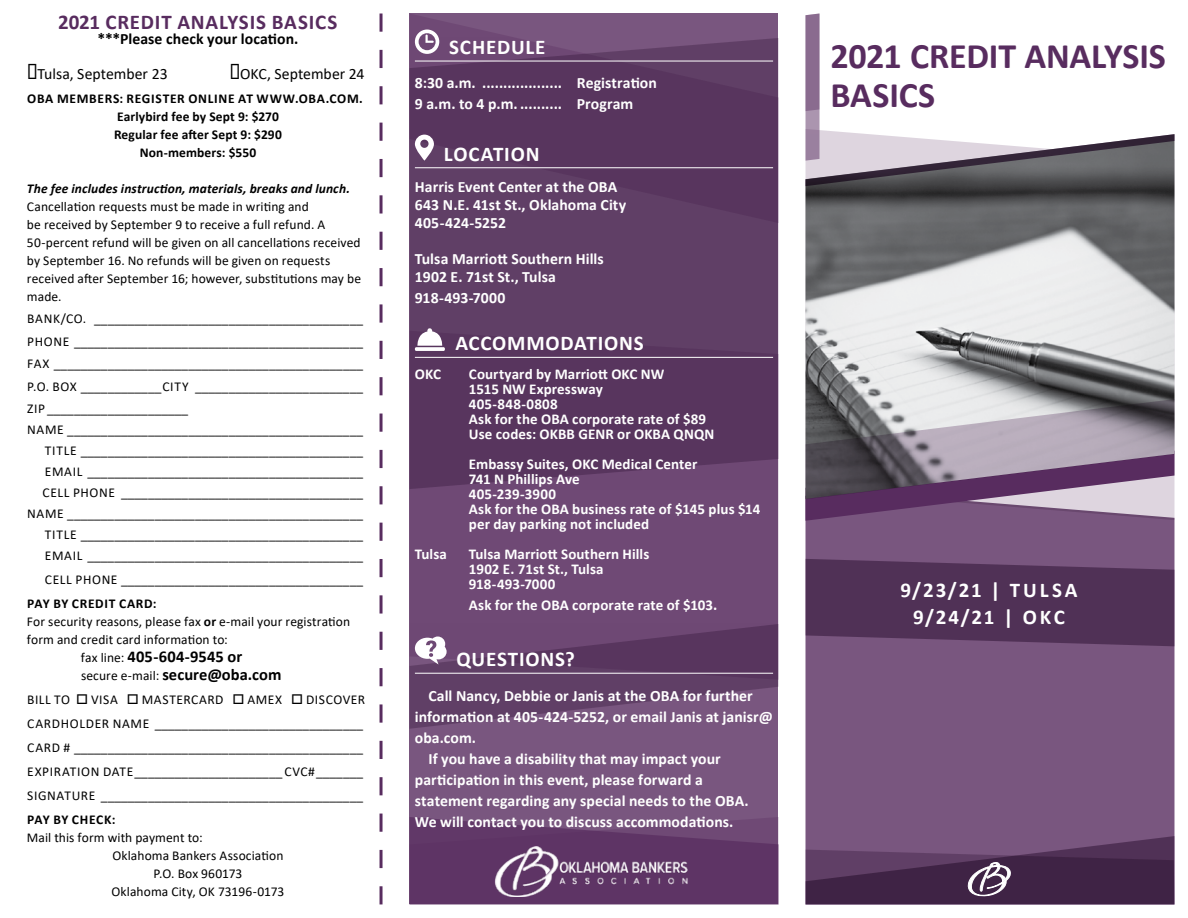
<style>
.page{position:relative;width:1188px;height:918px;background:#fff}
.page>*{position:absolute;margin:0;border:0;box-sizing:border-box;transform-origin:0 0}
.t1{font:700 36px/39px "Calibri";letter-spacing:-.005em;color:#582c5f}
.t2{font:700 21px "Calibri";letter-spacing:.04em;color:#fff}
.t3{font:700 21px "Calibri";letter-spacing:.035em;color:#582c5f}
.t4{font:700 21px/27.8px "Calibri";letter-spacing:.125em;color:#fff;text-align:center}
.t5{font:700 16.5px/18px "Calibri";letter-spacing:.005em;color:#000}
.t6{font:700 15.75px/18px "Calibri";letter-spacing:.005em;color:#fff}
.t7{font:15.75px "Calibri";color:#000}
.t8{font:700 15.75px "Calibri";letter-spacing:.005em;color:#000}
.t9{font:700 15px/15px "Calibri";letter-spacing:.005em;color:#fff}
.t10{font:13.5px/18px "Calibri";letter-spacing:.01em;color:#000}
.t11{font:13.5px/21px "Calibri";letter-spacing:.05em;color:#000;text-align:right}
.t12{font:13.5px/24px "Calibri";letter-spacing:.045em;color:#000}
.t13{font:700 13.5px/18px "Calibri";letter-spacing:.01em;color:#000;text-align:center}
.t14{font:italic 700 13.5px "Calibri";letter-spacing:.01em;color:#000}
.t15{font:700 13.5px "Calibri";letter-spacing:.035em;color:#000}
.s1{font-weight:700}
.s2{font-weight:400;font-size:13.5px}
.s3{font-size:15.75px}
</style>
<div class="page">
<div style="left:410px;top:14px;width:368px;height:890px;background:linear-gradient(to right,#734e79,#744f7a)"></div>
<svg style="left:410px;top:38px;width:369px;height:451px;background:#5d3b63"></svg>
<div style="left:805px;top:521px;width:369px;height:315px;background:#79567f"></div>
<svg style="left:410px;top:817px;width:368px;height:88px;background:#643c6b"></svg>
<img style="left:495px;top:847px;width:198px;height:50px">
<svg style="left:805px;top:836px;width:370px;height:69px;background:#55375b"></svg>
<svg style="left:806px;top:559px;width:369px;height:87px;background:#55355b"></svg>
<svg style="left:380px;top:14px;width:3px;height:890px"></svg>
<img style="left:806px;top:186px;width:368px;height:213px">
<svg style="left:805px;top:14px;width:369px;height:172px"></svg>
<svg style="left:805px;top:399px;width:369px;height:122px;background:#8d7e91"></svg>
<hr style="left:415px;top:61px;width:358px;height:1px;background:#fff">
<hr style="left:415px;top:167px;width:358px;height:1px;background:#fff">
<hr style="left:415px;top:357px;width:358px;height:1px;background:#fff">
<svg style="left:415px;top:30px;width:24px;height:24px"></svg>
<svg style="left:415px;top:135px;width:19px;height:26px"></svg>
<hr style="left:415px;top:347px;width:30px;height:3px;background:#fff">
<svg style="left:417px;top:328px;width:26px;height:18px"></svg>
<svg style="left:410px;top:624px;width:369px;height:105px;background:#69476f"></svg>
<h2 class="t3" style="left:58px;top:7px;width:280px">2021 CREDIT ANALYSIS BASICS</h2>
<p class="t8" style="left:98px;top:28px;width:202px">***Please check your location.</p>
<p class="t7" style="left:27px;top:63px;width:142px">•Tulsa, September 23</p>
<p class="t7" style="left:230px;top:63px;width:136px">•OKC, September 24</p>
<p class="t13" style="left:27px;top:89px;width:337px">OBA MEMBERS: REGISTER ONLINE AT WWW.OBA.COM.<br>Earlybird fee by Sept 9: $270<br>Regular fee after Sept 9: $290<br>Non-members: $550</p>
<p class="t14" style="left:27px;top:179px;width:324px">The fee includes instruction, materials, breaks and lunch.</p>
<p class="t10" style="left:27px;top:197px;width:336px">Cancellation requests must be made in writing and<br>be received by September 9 to receive a full refund. A 50-percent refund will be given on all cancellations received by September 16. No refunds will be given on requests received after September 16; however, substitutions may be made.</p>
<p class="t10" style="left:27px;top:307px;width:337px;line-height:22.5px;text-align:justify">BANK/CO. ________________________________________ PHONE ___________________________________________ FAX ______________________________________________ P.O. BOX ____________CITY _________________________ ZIP _____________________</p>
<p class="t11" style="left:27px;top:419px;width:337px">NAME ____________________________________________ TITLE __________________________________________ EMAIL _________________________________________ CELL PHONE ____________________________________ NAME ____________________________________________ TITLE __________________________________________ EMAIL _________________________________________</p>
<p class="t11" style="left:45px;top:569px;width:320px">CELL PHONE ____________________________________</p>
<p class="t10" style="left:27px;top:594px;width:325px"><span class="s1">PAY BY CREDIT CARD:<br></span>For security reasons, please fax <span class="s1">or</span> e-mail your registration form and credit card information to:</p>
<p class="t5" style="left:81px;top:648px;width:202px"><span class="s2">fax line:</span> 405-604-9545 or <span class="s2">secure e-mail:</span> secure@oba.com</p>
<p class="t12" style="left:27px;top:687px;width:339px">BILL TO □ VISA □ MASTERCARD □ AMEX □ DISCOVER CARDHOLDER NAME _______________________________ CARD # ___________________________________________ EXPIRATION DATE______________________ CVC#_______ SIGNATURE _______________________________________</p>
<p class="t15" style="left:27px;top:810px;width:90px">PAY BY CHECK:</p>
<p class="t10" style="left:27px;top:828px;width:177px">Mail this form with payment to:</p>
<p class="t10" style="left:112px;top:846px;width:173px">Oklahoma Bankers Association</p>
<p class="t10" style="left:154px;top:864px;width:90px">P.O. Box 960173</p>
<p class="t10" style="left:112px;top:882px;width:174px">Oklahoma City, OK 73196-0173</p>
<h2 class="t2" style="left:449px;top:32px;width:98px">SCHEDULE</h2>
<p class="t6" style="left:415px;top:72px;width:244px;line-height:21px">8:30 a.m. ................... Registration<br>9 a.m. to 4 p.m. .......... Program</p>
<h2 class="t2" style="left:444px;top:139px;width:97px">LOCATION</h2>
<p class="t6" style="left:415px;top:178px;width:213px">Harris Event Center at the OBA<br>643 N.E. 41st St., Oklahoma City<br>405-424-5252</p>
<p class="t6" style="left:415px;top:250px;width:190px">Tulsa Marriott Southern Hills<br>1902 E. 71st St., Tulsa</p>
<p class="t6" style="left:415px;top:289px;width:92px">918-493-7000</p>
<h2 class="t2" style="left:455px;top:328px;width:190px">ACCOMMODATIONS</h2>
<p class="t9" style="left:415px;top:366px;width:28px">OKC</p>
<p class="t9" style="left:469px;top:366px;width:247px">Courtyard by Marriott OKC NW<br>1515 NW Expressway<br>405-848-0808<br>Ask for the OBA corporate rate of $89<br>Use codes: OKBB GENR or OKBA QNQN</p>
<p class="t9" style="left:469px;top:456px;width:293px">Embassy Suites, OKC Medical Center<br>741 N Phillips Ave<br>405-239-3900<br>Ask for the OBA business rate of $145 plus $14 per day parking not included</p>
<p class="t9" style="left:415px;top:546px;width:34px">Tulsa</p>
<p class="t9" style="left:469px;top:546px;width:182px">Tulsa Marriott Southern Hills<br>1902 E. 71st St., Tulsa<br>918-493-7000</p>
<p class="t9" style="left:469px;top:597px;width:250px">Ask for the OBA corporate rate of $103<span class="s3">.</span></p>
<h2 class="t2" style="left:457px;top:644px;width:120px">QUESTIONS?</h2>
<p class="t6" style="left:428px;top:686px;width:326px">Call Nancy, Debbie or Janis at the OBA for further</p>
<p class="t6" style="left:415px;top:707px;width:359px">information at 405-424-5252, or email Janis at janisr@</p>
<p class="t6" style="left:415px;top:728px;width:63px">oba.com.</p>
<p class="t6" style="left:428px;top:749px;width:294px">If you have a disability that may impact your</p>
<p class="t6" style="left:415px;top:770px;width:290px">participation in this event, please forward a</p>
<p class="t6" style="left:415px;top:791px;width:335px">statement regarding any special needs to the OBA.</p>
<p class="t6" style="left:415px;top:812px;width:320px">We will contact you to discuss accommodations.</p>
<h1 class="t1" style="left:830px;top:36px;width:337px">2021 CREDIT ANALYSIS<br>BASICS</h1>
<h2 class="t4" style="left:900px;top:575px;width:179px">9/23/21 | TULSA<br>9/24/21 | OKC</h2>
</div>
